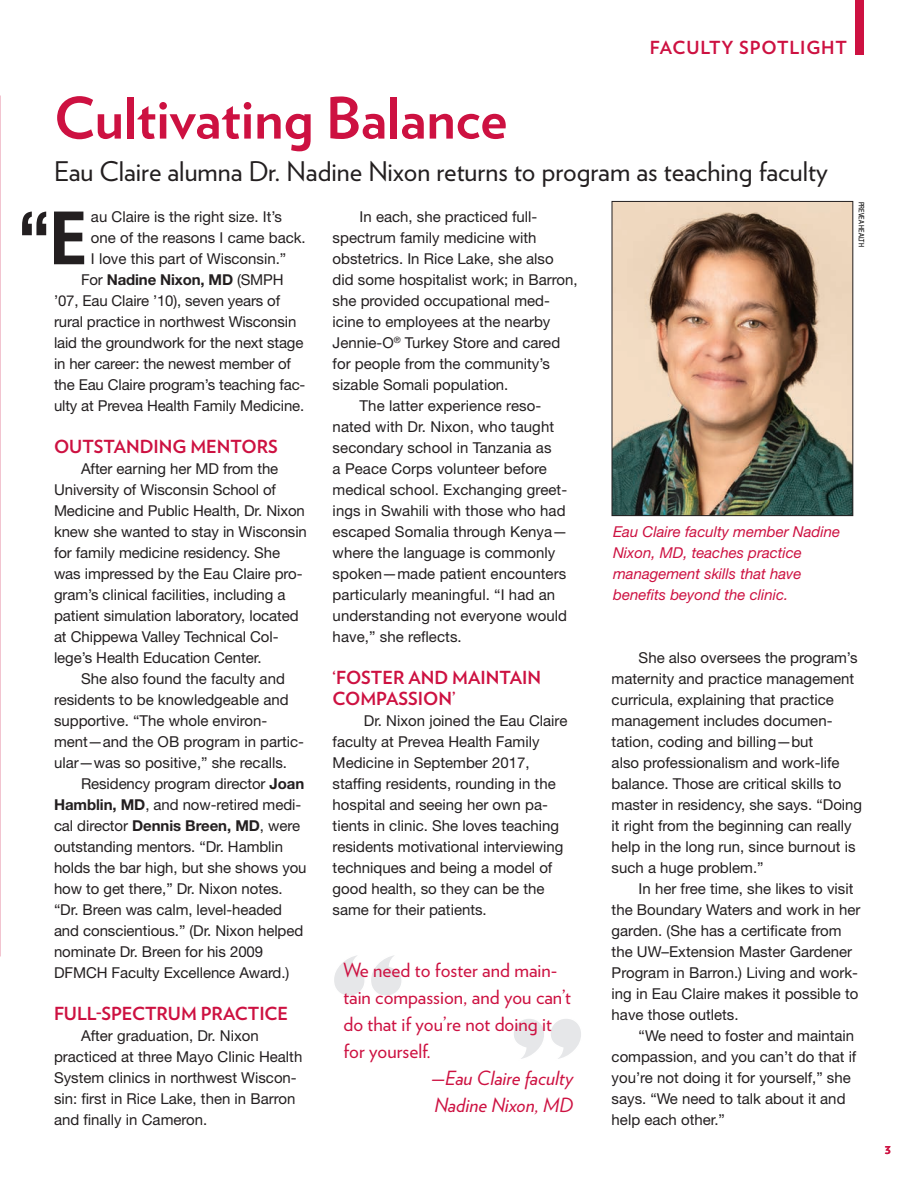
<style>
.page{position:relative;width:918px;height:1188px;background:#fff}
.page>*{position:absolute;margin:0;border:0;box-sizing:border-box;transform-origin:0 0}
.body{font:700 condensed 73.8px "Helvetica Neue LT Std";color:#231f20}
.feature_head{font:700 57px "Verlag";color:#cd1141}
.feature_subhead{font:27px "Verlag";color:#231f20}
.pull_quote{font:19.5px/27px "Verlag";color:#cd1141}
.pull_quote-2{font:italic 19.5px/27px "Verlag";color:#cd1141}
.top_folio{font:700 18px/21px "Verlag";color:#cd1141}
.top_folio-2{font:700 18px "Verlag";letter-spacing:.05em;color:#cd1141}
.body-2{font:15px/21px "Helvetica Neue LT Std";color:#231f20}
.t1{font:italic 15px/21px "Helvetica Neue LT Std";color:#cd1141}
.t2{font:700 13.5px "Verlag";color:#cd1141}
.photo_credit{font:condensed 7.5px "Helvetica Neue LT Std";color:#000}
.s1{font-weight:700}
</style>
<div class="page">
<div style="left:856px;top:0;width:8px;height:54px;background:#cd1141"></div>
<img style="left:614px;top:203px;width:237px;height:311px">
<div style="left:612px;top:201px;width:241px;height:315px;border:1px solid #231f20"></div>
<svg style="left:334px;top:955px;width:68px;height:41px"></svg>
<svg style="left:514px;top:1019px;width:67px;height:40px"></svg>
<p class="top_folio-2" style="left:650px;top:33px;width:199px">FACULTY SPOTLIGHT</p>
<p class="feature_head" style="left:54px;top:73px;width:455px">Cultivating Balance</p>
<p class="feature_subhead" style="left:54px;top:151px;width:776px">Eau Claire alumna Dr. Nadine Nixon returns to program as teaching faculty</p>
<p class="body" style="left:17px;top:193px;width:70px">“E</p>
<p class="body-2" style="left:91px;top:206px;width:216px">au Claire is the right size. It’s one of the reasons I came back.<br>I love this part of Wisconsin.”</p>
<p class="body-2" style="left:54px;top:269px;width:253px;text-indent:27px">For <span class="s1">Nadine Nixon, MD</span> (SMPH ’07, Eau Claire ’10), seven years of rural practice in northwest Wisconsin laid the groundwork for the next stage in her career: the newest member of the Eau Claire program’s teaching fac&shy;ulty at Prevea Health Family Medicine.</p>
<p class="top_folio" style="left:54px;top:435px;width:225px">OUTSTANDING MENTORS</p>
<p class="body-2" style="left:54px;top:458px;width:254px;text-indent:27px">After earning her MD from the University of Wisconsin School of Medicine and Public Health, Dr. Nixon knew she wanted to stay in Wisconsin for family medicine residency. She was impressed by the Eau Claire pro&shy;gram’s clinical facilities, including a patient simulation laboratory, located at Chippewa Valley Technical Col&shy;lege’s Health Education Center.</p>
<p class="body-2" style="left:54px;top:668px;width:252px;text-indent:27px">She also found the faculty and residents to be knowledgeable and supportive. “The whole environ&shy;ment—and the OB program in partic&shy;ular—was so positive,” she recalls.</p>
<p class="body-2" style="left:54px;top:773px;width:254px;text-indent:27px">Residency program director <span class="s1">Joan Hamblin, MD</span>, and now-retired medi&shy;cal director <span class="s1">Dennis Breen, MD</span>, were outstanding mentors. “Dr. Hamblin holds the bar high, but she shows you how to get there,” Dr. Nixon notes. “Dr. Breen was calm, level-headed and conscientious.” (Dr. Nixon helped nominate Dr. Breen for his 2009<br>DFMCH Faculty Excellence Award.)</p>
<p class="top_folio" style="left:54px;top:1002px;width:236px">FULL-SPECTRUM PRACTICE</p>
<p class="body-2" style="left:54px;top:1025px;width:250px;text-indent:27px">After graduation, Dr. Nixon practiced at three Mayo Clinic Health<br>System clinics in northwest Wiscon&shy;sin: first in Rice Lake, then in Barron and finally in Cameron.</p>
<p class="photo_credit" style="left:866px;top:202px;width:46px;rotate:90deg">PREVEA HEALTH</p>
<p class="body-2" style="left:333px;top:206px;width:247px;text-indent:27px">In each, she practiced full&shy;spectrum family medicine with obstetrics. In Rice Lake, she also did some hospitalist work; in Barron, she provided occupational med&shy;icine to employees at the nearby<br>Jennie-O<sup>®</sup> Turkey Store and cared for people from the community’s sizable Somali population.</p>
<p class="body-2" style="left:333px;top:395px;width:236px;text-indent:27px">The latter experience reso&shy;nated with Dr. Nixon, who taught secondary school in Tanzania as<br>a Peace Corps volunteer before medical school. Exchanging greet&shy;ings in Swahili with those who had escaped Somalia through Kenya— where the language is commonly spoken—made patient encounters particularly meaningful. “I had an understanding not everyone would have,” she reflects.</p>
<p class="top_folio" style="left:333px;top:666px;width:210px">‘FOSTER AND MAINTAIN<br>COMPASSION’</p>
<p class="body-2" style="left:333px;top:710px;width:236px;text-indent:31px">Dr. Nixon joined the Eau Claire faculty at Prevea Health Family<br>Medicine in September 2017, staffing residents, rounding in the hospital and seeing her own pa&shy;tients in clinic. She loves teaching residents motivational interviewing techniques and being a model of good health, so they can be the same for their patients.</p>
<p class="t1" style="left:613px;top:521px;width:229px">Eau Claire faculty member Nadine<br>Nixon, MD, teaches practice management skills that have benefits beyond the clinic.</p>
<p class="body-2" style="left:612px;top:647px;width:252px;text-indent:27px">She also oversees the program’s maternity and practice management curricula, explaining that practice management includes documen&shy;tation, coding and billing—but<br>also professionalism and work-life balance. Those are critical skills to master in residency, she says. “Doing it right from the beginning can really help in the long run, since burnout is such a huge problem.”</p>
<p class="body-2" style="left:612px;top:878px;width:250px;text-indent:27px">In her free time, she likes to visit the Boundary Waters and work in her garden. (She has a certificate from the UW–Extension Master Gardener Program in Barron.) Living and work&shy;ing in Eau Claire makes it possible to have those outlets.</p>
<p class="body-2" style="left:612px;top:1025px;width:246px;text-indent:27px">“We need to foster and maintain compassion, and you can’t do that if you’re not doing it for yourself,” she says. “We need to talk about it and help each other.”</p>
<p class="pull_quote" style="left:343px;top:956px;width:229px">We need to foster and main&shy;tain compassion, and you can’t do that if you’re not doing it for yourself.</p>
<p class="pull_quote-2" style="left:431px;top:1064px;width:144px">—Eau Claire faculty<br>Nadine Nixon, MD</p>
<p class="t2" style="left:885px;top:1138px;width:8px">3</p>
</div>
